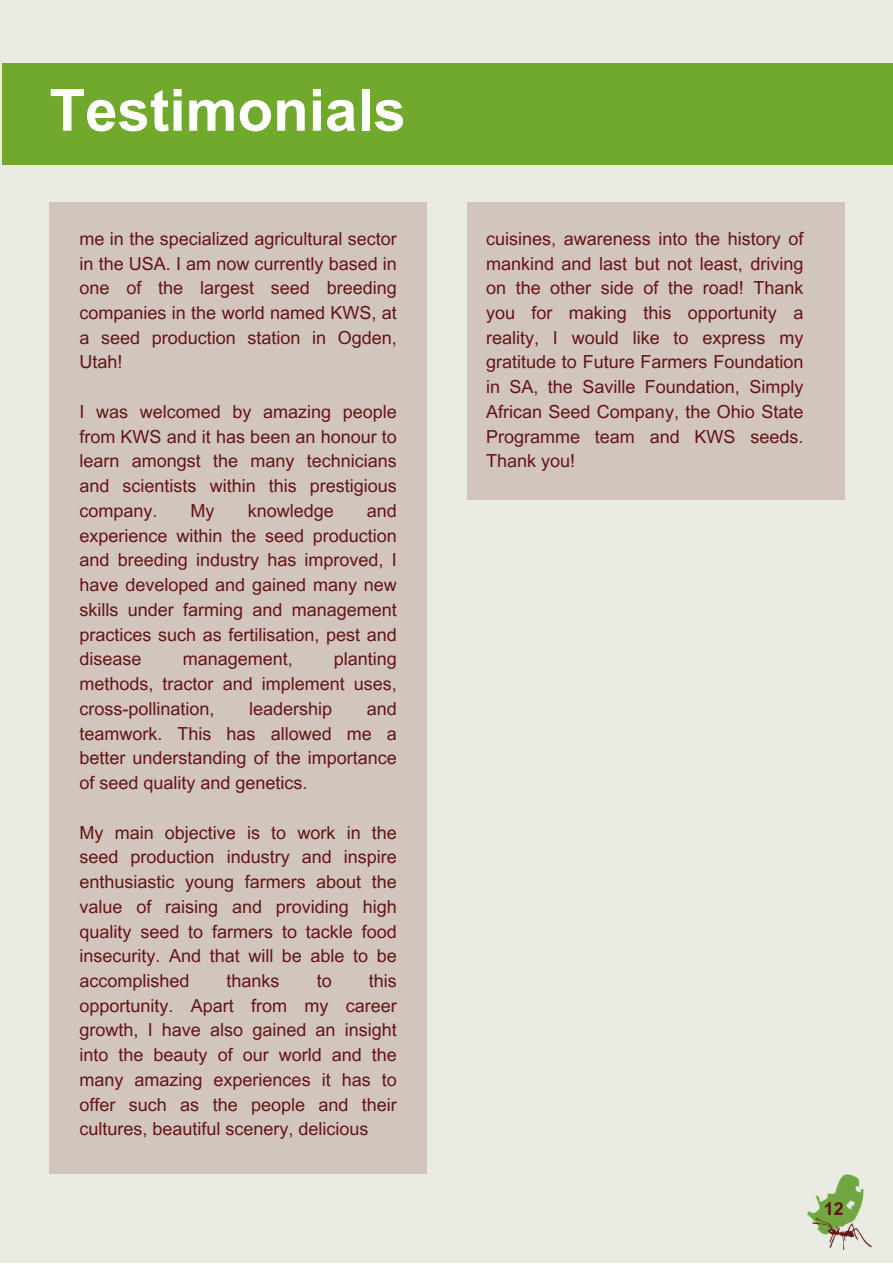
<style>
.page{position:relative;width:893px;height:1264px;background:#fff}
.page>*{position:absolute;margin:0;border:0;box-sizing:border-box;transform-origin:0 0}
.t1{font:700 58.35px "Arial MT Pro";color:#fff}
.t2{font:18px/24.8px "Arial MT Pro";color:#641414;text-align:justify}
.t3{font:700 17.85px "Arial MT Pro";color:#641414}
</style>
<div class="page">
<div style="left:0;top:0;width:892px;height:1262px;background:#eaebe3"></div>
<div style="left:2px;top:63px;width:890px;height:101px;background:#71a92c"></div>
<div style="left:49px;top:202px;width:378px;height:971px;background:#d2c5be"></div>
<img style="left:807px;top:1174px;width:65px;height:75px">
<div style="left:467px;top:202px;width:377px;height:297px;background:#d2c5be"></div>
<h1 class="t1" style="left:49px;top:88px;width:358px">Testimonials</h1>
<p class="t2" style="left:79px;top:228px;width:319px">me in the specialized agricultural sector in the USA. I am now currently based in one of the largest seed breeding companies in the world named KWS, at a seed production station in Ogden, Utah!</p>
<p class="t2" style="left:79px;top:401px;width:319px">I was welcomed by amazing people from KWS and it has been an honour to learn amongst the many technicians and scientists within this prestigious company.</p>
<p class="t2" style="left:79px;top:500px;width:319px;text-indent:287px">and experience within the seed production and breeding industry has improved, I have developed and gained many new skills under farming and management practices such as fertilisation, pest and disease</p>
<p class="t2" style="left:191px;top:500px;width:25px">My</p>
<p class="t2" style="left:248px;top:500px;width:87px">knowledge</p>
<p class="t2" style="left:79px;top:649px;width:319px;text-indent:254px">planting methods, tractor and implement uses, cross-pollination,</p>
<p class="t2" style="left:183px;top:649px;width:111px">management,</p>
<p class="t2" style="left:79px;top:698px;width:319px;text-indent:287px">and teamwork. This has allowed me a better understanding of the importance of seed quality and genetics.</p>
<p class="t2" style="left:79px;top:822px;width:319px">My main objective is to work in the seed production industry and inspire enthusiastic young farmers about the value of raising and providing high quality seed to farmers to tackle food insecurity. And that will be able to be accomplished</p>
<p class="t2" style="left:249px;top:698px;width:84px">leadership</p>
<p class="t2" style="left:79px;top:970px;width:319px;text-indent:289px">this opportunity. Apart from my career growth, I have also gained an insight into the beauty of our world and the many amazing experiences it has to offer such as the people and their cultures, beautiful scenery, delicious</p>
<p class="t2" style="left:226px;top:970px;width:54px">thanks</p>
<p class="t2" style="left:317px;top:970px;width:16px">to</p>
<p class="t2" style="left:486px;top:228px;width:319px">cuisines, awareness into the history of mankind and last but not least, driving on the other side of the road! Thank you for making this opportunity a reality, I would like to express my gratitude to Future Farmers Foundation in SA, the Saville Foundation, Simply African Seed Company, the Ohio State Programme team and KWS seeds.<br>Thank you!</p>
<p class="t3" style="left:823px;top:1202px;width:21px">12</p>
</div>
